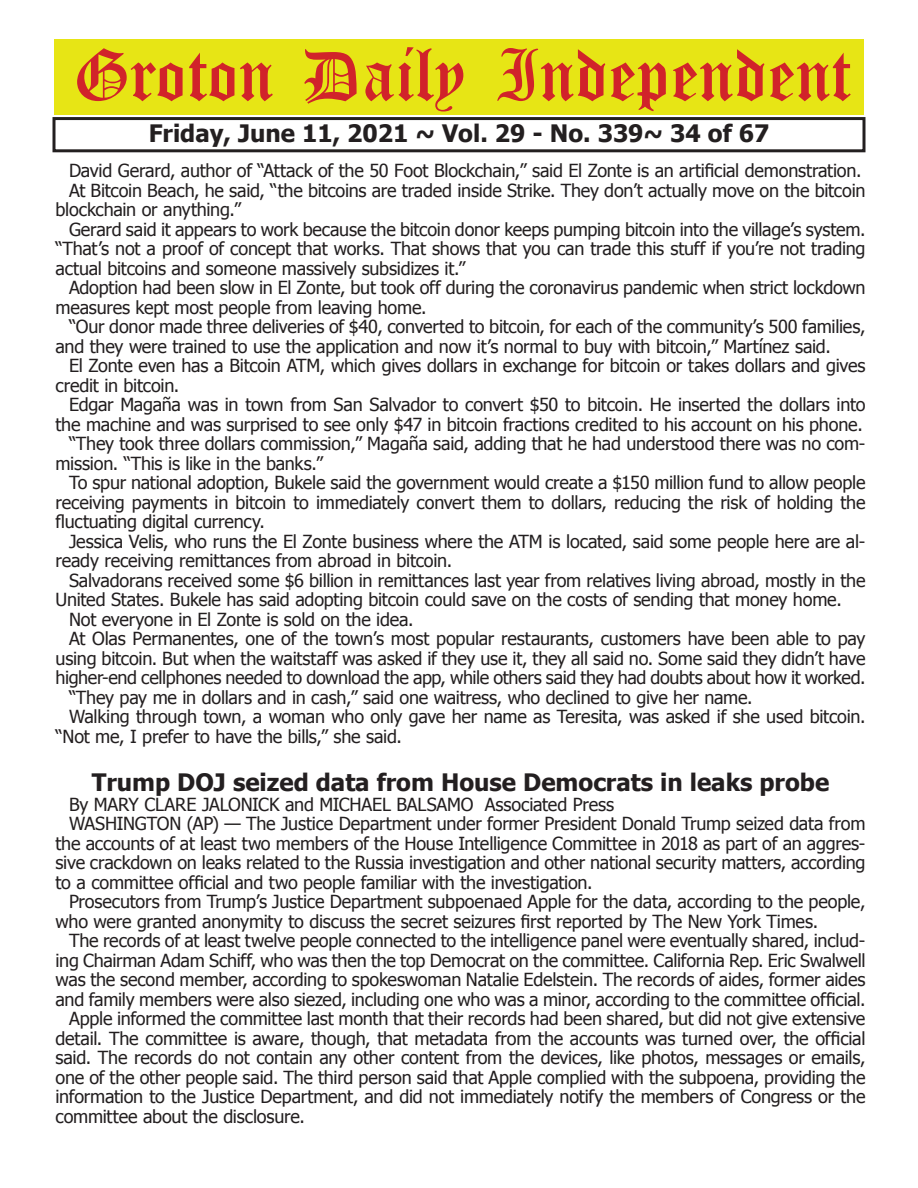
<style>
.page{position:relative;width:918px;height:1188px;background:#fff}
.page>*{position:absolute;margin:0;border:0;box-sizing:border-box;transform-origin:0 0}
.t1{font:54px "Old English Five";color:#d1232a}
.t2{font:700 24px "Tahoma";color:#231f20}
.t3{font:18px "Tahoma";letter-spacing:-.01em;color:#231f20}
</style>
<div class="page">
<div style="left:52px;top:117px;width:814px;height:35px;border:3px solid #231f20"></div>
<div style="left:54px;top:40px;width:810px;height:75px;background:#e7e515"></div>
<h1 class="t1" style="left:73px;top:50px;width:779px">Groton Daily Independent</h1>
<h2 class="t2" style="left:149px;top:116px;width:622px">Friday, June 11, 2021 ~ Vol. 29 - No. 339~ 34 of 67</h2>
<p class="t3" style="left:69px;top:159px;width:794px">David Gerard, author of “Attack of the 50 Foot Blockchain,” said El Zonte is an artificial demonstration.</p>
<p class="t3" style="left:69px;top:178px;width:798px">At Bitcoin Beach, he said, “the bitcoins are traded inside Strike. They don’t actually move on the bitcoin</p>
<p class="t3" style="left:56px;top:198px;width:187px">blockchain or anything.”</p>
<p class="t3" style="left:69px;top:217px;width:798px">Gerard said it appears to work because the bitcoin donor keeps pumping bitcoin into the village’s system.</p>
<p class="t3" style="left:56px;top:237px;width:812px">“That’s not a proof of concept that works. That shows that you can trade this stuff if you’re not trading</p>
<p class="t3" style="left:56px;top:256px;width:412px">actual bitcoins and someone massively subsidizes it.”</p>
<p class="t3" style="left:69px;top:276px;width:798px">Adoption had been slow in El Zonte, but took off during the coronavirus pandemic when strict lockdown</p>
<p class="t3" style="left:56px;top:295px;width:373px">measures kept most people from leaving home.</p>
<p class="t3" style="left:69px;top:315px;width:798px">“Our donor made three deliveries of $40, converted to bitcoin, for each of the community’s 500 families,</p>
<p class="t3" style="left:56px;top:334px;width:777px">and they were trained to use the application and now it’s normal to buy with bitcoin,” Martínez said.</p>
<p class="t3" style="left:69px;top:354px;width:798px">El Zonte even has a Bitcoin ATM, which gives dollars in exchange for bitcoin or takes dollars and gives</p>
<p class="t3" style="left:56px;top:373px;width:125px">credit in bitcoin.</p>
<p class="t3" style="left:69px;top:393px;width:798px">Edgar Magaña was in town from San Salvador to convert $50 to bitcoin. He inserted the dollars into</p>
<p class="t3" style="left:56px;top:412px;width:809px">the machine and was surprised to see only $47 in bitcoin fractions credited to his account on his phone.</p>
<p class="t3" style="left:69px;top:432px;width:798px">“They took three dollars commission,” Magaña said, adding that he had understood there was no com-</p>
<p class="t3" style="left:56px;top:451px;width:269px">mission. “This is like in the banks.”</p>
<p class="t3" style="left:69px;top:471px;width:798px">To spur national adoption, Bukele said the government would create a $150 million fund to allow people</p>
<p class="t3" style="left:56px;top:490px;width:812px">receiving payments in bitcoin to immediately convert them to dollars, reducing the risk of holding the</p>
<p class="t3" style="left:56px;top:510px;width:211px">fluctuating digital currency.</p>
<p class="t3" style="left:69px;top:529px;width:798px">Jessica Velis, who runs the El Zonte business where the ATM is located, said some people here are al-</p>
<p class="t3" style="left:56px;top:549px;width:398px">ready receiving remittances from abroad in bitcoin.</p>
<p class="t3" style="left:69px;top:568px;width:798px">Salvadorans received some $6 billion in remittances last year from relatives living abroad, mostly in the</p>
<p class="t3" style="left:56px;top:588px;width:788px">United States. Bukele has said adopting bitcoin could save on the costs of sending that money home.</p>
<p class="t3" style="left:69px;top:607px;width:346px">Not everyone in El Zonte is sold on the idea.</p>
<p class="t3" style="left:69px;top:627px;width:798px">At Olas Permanentes, one of the town’s most popular restaurants, customers have been able to pay</p>
<p class="t3" style="left:56px;top:646px;width:812px">using bitcoin. But when the waitstaff was asked if they use it, they all said no. Some said they didn’t have</p>
<p class="t3" style="left:56px;top:666px;width:812px">higher-end cellphones needed to download the app, while others said they had doubts about how it worked.</p>
<p class="t3" style="left:69px;top:685px;width:685px">“They pay me in dollars and in cash,” said one waitress, who declined to give her name.</p>
<p class="t3" style="left:69px;top:705px;width:798px">Walking through town, a woman who only gave her name as Teresita, was asked if she used bitcoin.</p>
<p class="t3" style="left:56px;top:724px;width:348px">“Not me, I prefer to have the bills,” she said.</p>
<h2 class="t2" style="left:92px;top:766px;width:739px">Trump DOJ seized data from House Democrats in leaks probe</h2>
<p class="t3" style="left:69px;top:792px;width:547px">By MARY CLARE JALONICK and MICHAEL BALSAMO Associated Press</p>
<p class="t3" style="left:69px;top:812px;width:798px">WASHINGTON (AP) — The Justice Department under former President Donald Trump seized data from</p>
<p class="t3" style="left:56px;top:831px;width:812px">the accounts of at least two members of the House Intelligence Committee in 2018 as part of an aggres-</p>
<p class="t3" style="left:56px;top:851px;width:812px">sive crackdown on leaks related to the Russia investigation and other national security matters, according</p>
<p class="t3" style="left:56px;top:870px;width:539px">to a committee official and two people familiar with the investigation.</p>
<p class="t3" style="left:69px;top:890px;width:798px">Prosecutors from Trump’s Justice Department subpoenaed Apple for the data, according to the people,</p>
<p class="t3" style="left:56px;top:909px;width:764px">who were granted anonymity to discuss the secret seizures first reported by The New York Times.</p>
<p class="t3" style="left:69px;top:929px;width:798px">The records of at least twelve people connected to the intelligence panel were eventually shared, includ-</p>
<p class="t3" style="left:56px;top:948px;width:812px">ing Chairman Adam Schiff, who was then the top Democrat on the committee. California Rep. Eric Swalwell</p>
<p class="t3" style="left:56px;top:968px;width:812px">was the second member, according to spokeswoman Natalie Edelstein. The records of aides, former aides</p>
<p class="t3" style="left:56px;top:987px;width:812px">and family members were also siezed, including one who was a minor, according to the committee official.</p>
<p class="t3" style="left:69px;top:1007px;width:798px">Apple informed the committee last month that their records had been shared, but did not give extensive</p>
<p class="t3" style="left:56px;top:1026px;width:811px">detail. The committee is aware, though, that metadata from the accounts was turned over, the official</p>
<p class="t3" style="left:56px;top:1046px;width:812px">said. The records do not contain any other content from the devices, like photos, messages or emails,</p>
<p class="t3" style="left:56px;top:1065px;width:812px">one of the other people said. The third person said that Apple complied with the subpoena, providing the</p>
<p class="t3" style="left:56px;top:1085px;width:811px">information to the Justice Department, and did not immediately notify the members of Congress or the</p>
<p class="t3" style="left:56px;top:1104px;width:251px">committee about the disclosure.</p>
</div>
